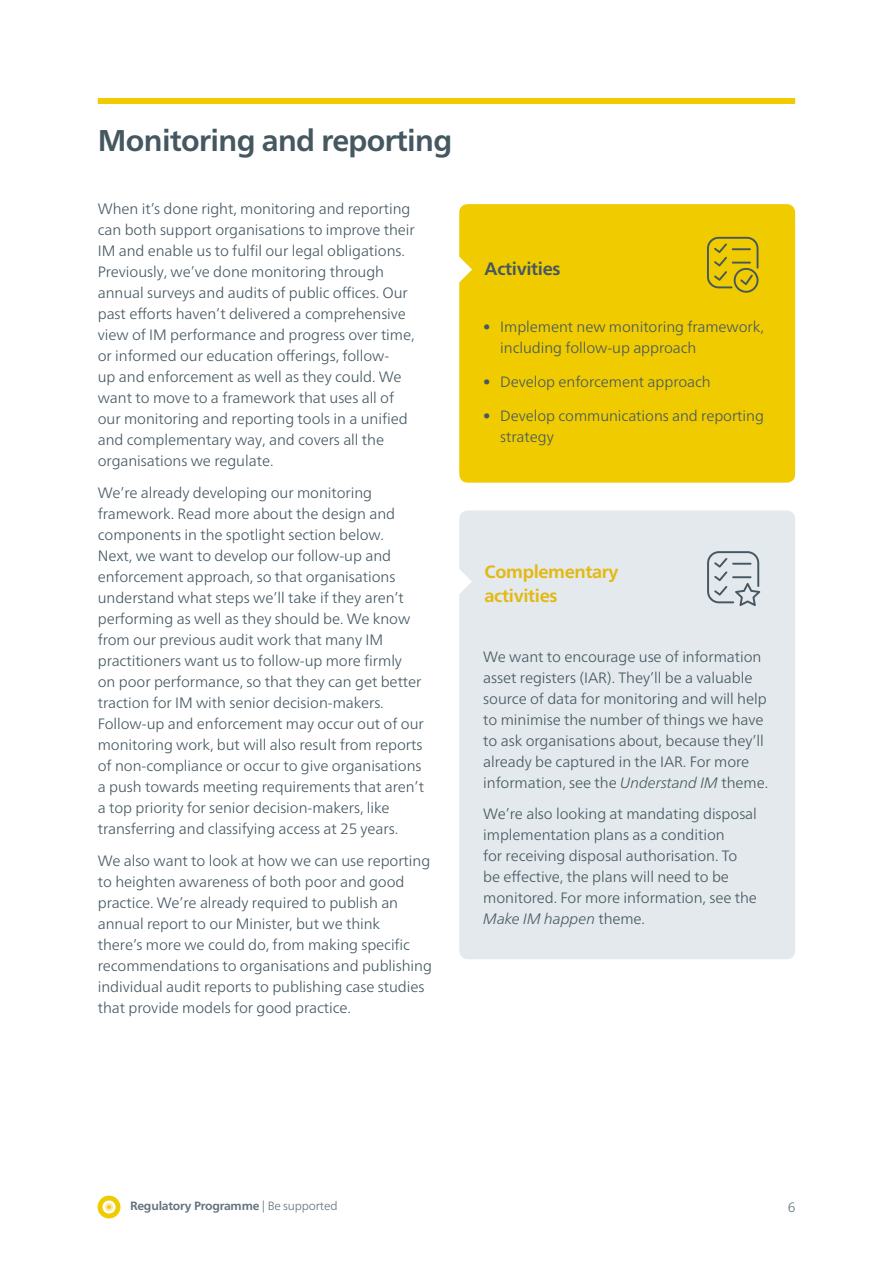
<style>
.page{position:relative;width:893px;height:1263px;background:#fff}
.page>*{position:absolute;margin:0;border:0;box-sizing:border-box;transform-origin:0 0}
.t1{font:700 30px "Frutiger Neue LT Pro";letter-spacing:-.02em;color:#455761}
.t2{font:700 18px/24px "Frutiger Neue LT Pro";letter-spacing:-.02em;color:#e4b810}
.t3{font:700 18px "Frutiger Neue LT Pro";letter-spacing:-.02em;color:#455761}
.t4{font:300 15px/21px "Frutiger Neue LT Pro";letter-spacing:-.005em;color:#455761}
.t5{font:300 13.5px "Frutiger Neue LT Pro";color:#61737d}
.t6{font:700 12px "Frutiger Neue LT Pro";letter-spacing:-.015em;color:#61737d}
.s1{font-style:italic}
.s2{font-weight:300}
</style>
<div class="page">
<div style="left:98px;top:1195px;width:22px;height:23px;background:#f0cb00;border-radius:50%"></div>
<svg style="left:102px;top:1200px;width:14px;height:13px"></svg>
<div style="left:105px;top:1203px;width:8px;height:8px;background:#f9e5a4;border-radius:50%"></div>
<svg style="left:107px;top:1205px;width:4px;height:4px"></svg>
<div style="left:98px;top:98px;width:697px;height:6px;background:#f0cb00"></div>
<div style="left:459px;top:510px;width:336px;height:449px;background:#e3e9ec;border-radius:9px"></div>
<svg style="left:459px;top:569px;width:13px;height:25px"></svg>
<svg style="left:707px;top:551px;width:53px;height:55px"></svg>
<div style="left:459px;top:204px;width:336px;height:279px;background:#f0cb00;border-radius:9px"></div>
<svg style="left:459px;top:257px;width:13px;height:25px"></svg>
<svg style="left:707px;top:237px;width:51px;height:56px"></svg>
<h1 class="t1" style="left:98px;top:123px;width:356px">Monitoring and reporting</h1>
<p class="t4" style="left:98px;top:199px;width:319px">When it’s done right, monitoring and reporting can both support organisations to improve their IM and enable us to fulfil our legal obligations.<br>Previously, we’ve done monitoring through annual surveys and audits of public offices. Our past efforts haven’t delivered a comprehensive view of IM performance and progress over time, or informed our education offerings, follow-<br>up and enforcement as well as they could. We want to move to a framework that uses all of our monitoring and reporting tools in a unified and complementary way, and covers all the organisations we regulate.</p>
<p class="t4" style="left:98px;top:482px;width:328px">We’re already developing our monitoring framework. Read more about the design and components in the spotlight section below.<br>Next, we want to develop our follow-up and enforcement approach, so that organisations understand what steps we’ll take if they aren’t performing as well as they should be. We know from our previous audit work that many IM practitioners want us to follow-up more firmly<br>on poor performance, so that they can get better traction for IM with senior decision-makers.<br>Follow-up and enforcement may occur out of our monitoring work, but will also result from reports of non-compliance or occur to give organisations a push towards meeting requirements that aren’t a top priority for senior decision-makers, like transferring and classifying access at 25 years.</p>
<p class="t4" style="left:98px;top:850px;width:336px">We also want to look at how we can use reporting to heighten awareness of both poor and good practice. We’re already required to publish an annual report to our Minister, but we think<br>there’s more we could do, from making specific recommendations to organisations and publishing individual audit reports to publishing case studies that provide models for good practice.</p>
<p class="t3" style="left:485px;top:258px;width:77px">Activities</p>
<p class="t4" style="left:500px;top:317px;width:265px;text-indent:-17px">• Implement new monitoring framework, including follow-up approach</p>
<p class="t4" style="left:483px;top:371px;width:229px">• Develop enforcement approach</p>
<p class="t4" style="left:500px;top:405px;width:265px;text-indent:-17px">• Develop communications and reporting strategy</p>
<p class="t2" style="left:485px;top:559px;width:135px">Complementary activities</p>
<p class="t4" style="left:483px;top:646px;width:286px">We want to encourage use of information asset registers (IAR). They’ll be a valuable source of data for monitoring and will help to minimise the number of things we have to ask organisations about, because they’ll already be captured in the IAR. For more information, see the <span class="s1">Understand IM</span> theme.</p>
<p class="t4" style="left:483px;top:803px;width:275px">We’re also looking at mandating disposal implementation plans as a condition<br>for receiving disposal authorisation. To be effective, the plans will need to be monitored. For more information, see the <span class="s1">Make IM happen</span> theme.</p>
<p class="t6" style="left:130px;top:1199px;width:209px">Regulatory Programme <span class="s2">| Be supported</span></p>
<p class="t5" style="left:788px;top:1199px;width:9px">6</p>
</div>
